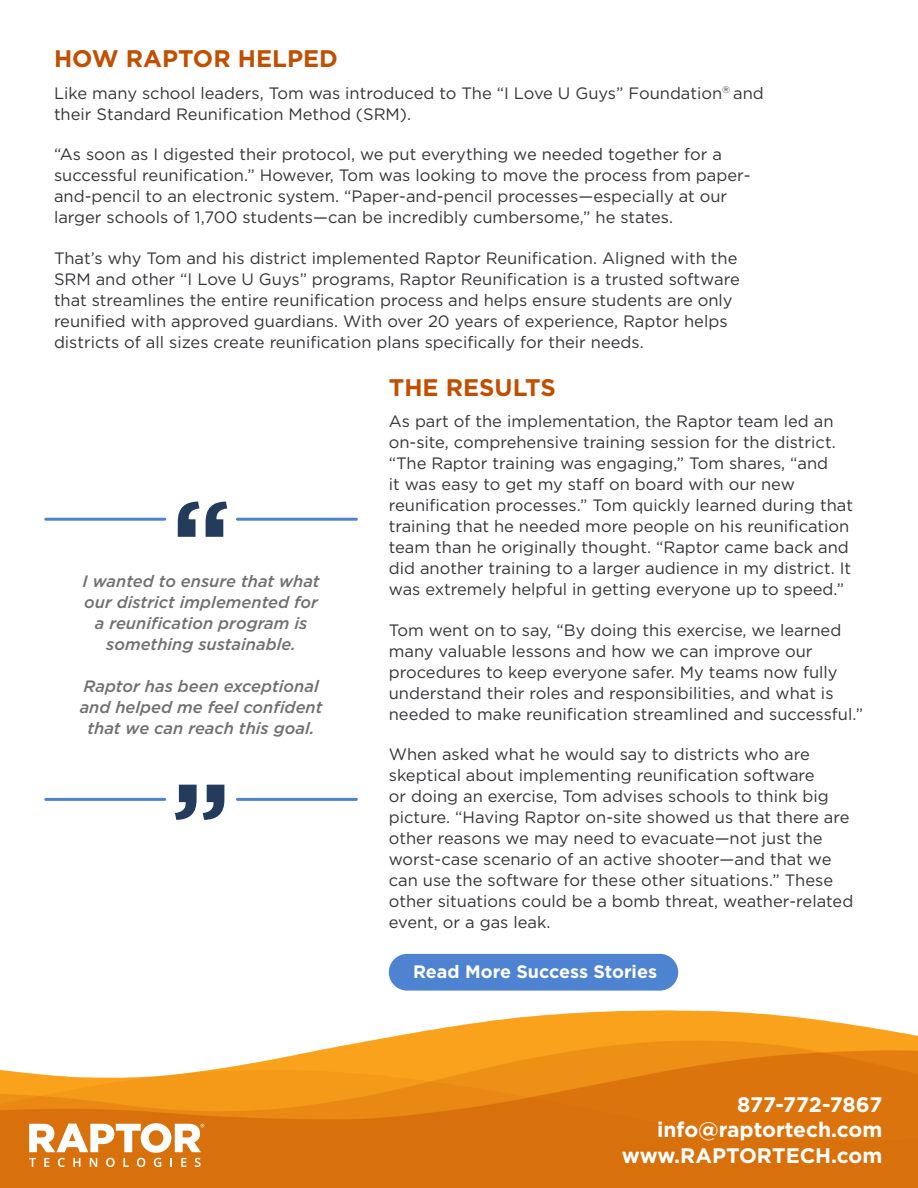
<style>
.page{position:relative;width:918px;height:1188px;background:#fff}
.page>*{position:absolute;margin:0;border:0;box-sizing:border-box;transform-origin:0 0}
.t1{font:700 109.5px "Gotham";color:#233c5b}
.t2{font:700 24px "Gotham";color:#c14f02}
.t3{font:700 21px "Gotham";color:#fff}
.t4{font:700 18px "Gotham";color:#fff}
.t5{font:16.5px/21px "Gotham";color:#35353a}
.Quote_Ref{font:italic 500 16.5px/21px "Gotham";color:#707071;text-align:center}
</style>
<div class="page">
<img style="left:0;top:1010px;width:918px;height:178px">
<hr style="left:46px;top:518px;width:119px;height:3px;background:#4e83d1">
<hr style="left:237px;top:518px;width:119px;height:3px;background:#4e83d1">
<hr style="left:46px;top:798px;width:119px;height:3px;background:#4e83d1">
<hr style="left:237px;top:798px;width:119px;height:3px;background:#4e83d1">
<div style="left:389px;top:954px;width:289px;height:37px;background:#4e83d1;border-radius:18px"></div>
<svg style="left:29px;top:1123px;width:175px;height:44px"></svg>
<p class="t2" style="left:54px;top:43px;width:285px">HOW RAPTOR HELPED</p>
<p class="t5" style="left:54px;top:82px;width:711px">Like many school leaders, Tom was introduced to The “I Love U Guys” Foundation<sup>®</sup> and their Standard Reunification Method (SRM).</p>
<p class="t5" style="left:54px;top:143px;width:698px">“As soon as I digested their protocol, we put everything we needed together for a successful reunification.” However, Tom was looking to move the process from paper&shy;and-pencil to an electronic system. “Paper-and-pencil processes—especially at our larger schools of 1,700 students—can be incredibly cumbersome,” he states.</p>
<p class="t5" style="left:54px;top:247px;width:687px">That’s why Tom and his district implemented Raptor Reunification. Aligned with the SRM and other “I Love U Guys” programs, Raptor Reunification is a trusted software that streamlines the entire reunification process and helps ensure students are only reunified with approved guardians. With over 20 years of experience, Raptor helps districts of all sizes create reunification plans specifically for their needs.</p>
<p class="t1" style="left:172px;top:467px;width:61px">“</p>
<p class="Quote_Ref" style="left:83px;top:570px;width:239px">I wanted to ensure that what our district implemented for a reunification program is something sustainable.</p>
<p class="Quote_Ref" style="left:80px;top:675px;width:244px">Raptor has been exceptional and helped me feel confident that we can reach this goal.</p>
<p class="t1" style="left:231px;top:854px;width:61px;rotate:-180deg">“</p>
<p class="t2" style="left:389px;top:371px;width:169px">THE RESULTS</p>
<p class="t5" style="left:389px;top:411px;width:466px">As part of the implementation, the Raptor team led an on-site, comprehensive training session for the district. “The Raptor training was engaging,” Tom shares, “and<br>it was easy to get my staff on board with our new reunification processes.” Tom quickly learned during that training that he needed more people on his reunification team than he originally thought. “Raptor came back and did another training to a larger audience in my district. It was extremely helpful in getting everyone up to speed.”</p>
<p class="t5" style="left:389px;top:619px;width:476px">Tom went on to say, “By doing this exercise, we learned many valuable lessons and how we can improve our procedures to keep everyone safer. My teams now fully understand their roles and responsibilities, and what is needed to make reunification streamlined and successful.”</p>
<p class="t5" style="left:389px;top:744px;width:466px">When asked what he would say to districts who are skeptical about implementing reunification software<br>or doing an exercise, Tom advises schools to think big picture. “Having Raptor on-site showed us that there are other reasons we may need to evacuate—not just the worst-case scenario of an active shooter—and that we can use the software for these other situations.” These other situations could be a bomb threat, weather-related event, or a gas leak.</p>
<p class="t4" style="left:413px;top:959px;width:246px">Read More Success Stories</p>
<p class="t3" style="left:737px;top:1091px;width:147px">877-772-7867</p>
<p class="t3" style="left:657px;top:1116px;width:227px">info@raptortech.com</p>
<p class="t3" style="left:622px;top:1141px;width:262px">www.RAPTORTECH.com</p>
</div>
